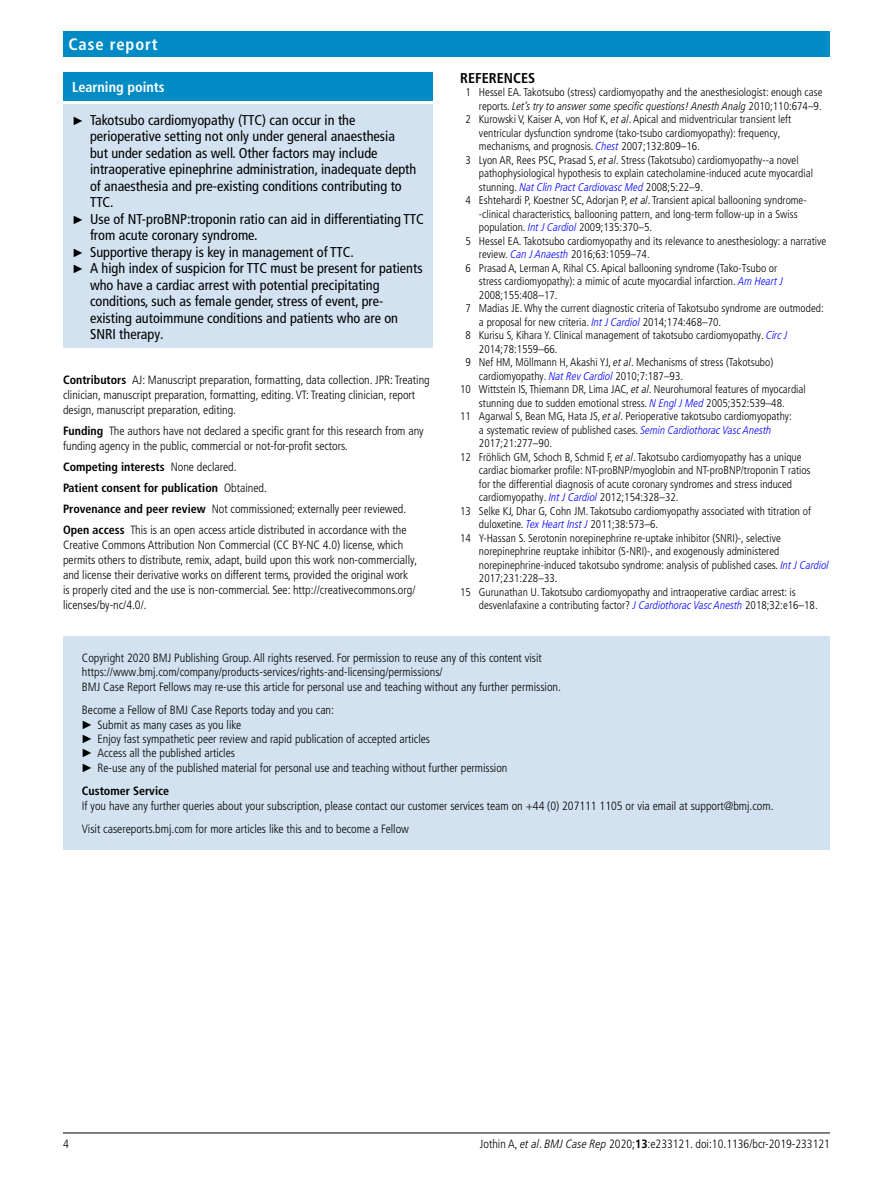
<style>
.page{position:relative;width:893px;height:1191px;background:#fff}
.page>*{position:absolute;margin:0;border:0;box-sizing:border-box;transform-origin:0 0}
.t1{font:700 condensed 16.5px "Frutiger LT Pro";letter-spacing:.055em;color:#fff}
.t2{font:condensed 14.25px "Frutiger LT Pro";color:#000}
.t3{font:700 condensed 14.25px "Frutiger LT Pro";color:#fff}
.t4{font:700 condensed 14.25px "Frutiger LT Std";color:#000}
.t5{font:300 condensed 12px/15px "Frutiger LT Pro";color:#000}
.t6{font:700 condensed 12px "Frutiger LT Pro";color:#000}
.t7{font:300 condensed 11.25px "Frutiger LT Pro";color:#000}
.t8{font:italic 300 condensed 11.25px "Frutiger LT Pro";color:#000}
.t9{font:italic 300 condensed 11.25px "Frutiger LT Pro";color:#00f}
.s1{font-family:"Arial";font-stretch:normal;font-size:12px}
.s2{font-weight:700}
.s3{font-style:normal}
.s4{font-style:italic}
.s5{font-style:italic;color:#00f}
.s6{font-style:normal;color:#000}
.s7{font-family:"Arial";font-weight:400;font-stretch:normal}
</style>
<div class="page">
<hr style="left:63px;top:1132px;width:767px;height:1px;background:#000">
<div style="left:63px;top:31px;width:767px;height:25px;background:#008bc5"></div>
<div style="left:63px;top:72px;width:370px;height:29px;background:#008bc5"></div>
<div style="left:63px;top:105px;width:370px;height:243px;background:#d2e2f0"></div>
<div style="left:63px;top:636px;width:767px;height:213px;background:#d2e2f0"></div>
<h1 class="t1" style="left:69px;top:34px;width:91px">Case report</h1>
<p class="t3" style="left:72px;top:78px;width:94px">Learning points</p>
<p class="t2" style="left:72px;top:111px;width:285px"><span class="s1">►</span> Takotsubo cardiomyopathy (TTC) can occur in the</p>
<p class="t2" style="left:90px;top:128px;width:306px">perioperative setting not only under general anaesthesia</p>
<p class="t2" style="left:90px;top:144px;width:289px">but under sedation as well. Other factors may include</p>
<p class="t2" style="left:90px;top:161px;width:328px">intraoperative epinephrine administration, inadequate depth</p>
<p class="t2" style="left:90px;top:177px;width:313px">of anaesthesia and pre-existing conditions contributing to</p>
<p class="t2" style="left:90px;top:194px;width:25px">TTC.</p>
<p class="t2" style="left:72px;top:210px;width:353px"><span class="s1">►</span> Use of NT-proBNP:troponin ratio can aid in differentiating TTC</p>
<p class="t2" style="left:90px;top:227px;width:169px">from acute coronary syndrome.</p>
<p class="t2" style="left:72px;top:243px;width:283px"><span class="s1">►</span> Supportive therapy is key in management of TTC.</p>
<p class="t2" style="left:72px;top:260px;width:352px"><span class="s1">►</span> A high index of suspicion for TTC must be present for patients</p>
<p class="t2" style="left:90px;top:276px;width:291px">who have a cardiac arrest with potential precipitating</p>
<p class="t2" style="left:90px;top:293px;width:295px">conditions, such as female gender, stress of event, pre-</p>
<p class="t2" style="left:90px;top:309px;width:310px">existing autoimmune conditions and patients who are on</p>
<p class="t2" style="left:90px;top:326px;width:75px">SNRI therapy.</p>
<p class="t5" style="left:63px;top:372px;width:368px"><span class="s2">Contributors</span> AJ: Manuscript preparation, formatting, data collection. JPR: Treating clinician, manuscript preparation, formatting, editing. VT: Treating clinician, report design, manuscript preparation, editing.</p>
<p class="t5" style="left:63px;top:423px;width:362px"><span class="s2">Funding</span> The authors have not declared a specific grant for this research from any funding agency in the public, commercial or not-for-profit sectors.</p>
<p class="t5" style="left:63px;top:456px;width:345px;line-height:21px"><span class="s2">Competing interests</span> None declared.<br><span class="s2">Patient consent for publication</span> Obtained.<br><span class="s2">Provenance and peer review</span> Not commissioned; externally peer reviewed.<br><span class="s2">Open access</span> This is an open access article distributed in accordance with the</p>
<p class="t5" style="left:63px;top:537px;width:356px">Creative Commons Attribution Non Commercial (CC BY-NC 4.0) license, which permits others to distribute, remix, adapt, build upon this work non-commercially, and license their derivative works on different terms, provided the original work is properly cited and the use is non-commercial. See: http://creativecommons.org/ licenses/by-nc/4.0/.</p>
<p class="t4" style="left:460px;top:69px;width:77px">REFERENCES</p>
<p class="t7" style="left:465px;top:86px;width:358px">1 Hessel EA. Takotsubo (stress) cardiomyopathy and the anesthesiologist: enough case</p>
<p class="t8" style="left:479px;top:99px;width:344px"><span class="s3">reports.</span> Let’s try to answer some specific questions! Anesth Analg <span class="s3">2010;110:674–9.</span></p>
<p class="t7" style="left:465px;top:113px;width:327px">2 Kurowski V, Kaiser A, von Hof K, <span class="s4">et al</span>. Apical and midventricular transient left</p>
<p class="t7" style="left:479px;top:126px;width:303px">ventricular dysfunction syndrome (tako-tsubo cardiomyopathy): frequency,</p>
<p class="t7" style="left:479px;top:140px;width:222px">mechanisms, and prognosis. <span class="s5">Chest</span> 2007;132:809–16.</p>
<p class="t7" style="left:465px;top:153px;width:335px">3 Lyon AR, Rees PSC, Prasad S, <span class="s4">et al</span>. Stress (Takotsubo) cardiomyopathy--a novel</p>
<p class="t7" style="left:479px;top:167px;width:336px">pathophysiological hypothesis to explain catecholamine-induced acute myocardial</p>
<p class="t9" style="left:479px;top:180px;width:225px"><span class="s6">stunning.</span> Nat Clin Pract Cardiovasc Med <span class="s6">2008;5:22–9.</span></p>
<p class="t7" style="left:465px;top:194px;width:343px">4 Eshtehardi P, Koestner SC, Adorjan P, <span class="s4">et al</span>. Transient apical ballooning syndrome-</p>
<p class="t7" style="left:479px;top:207px;width:320px">-clinical characteristics, ballooning pattern, and long-term follow-up in a Swiss</p>
<p class="t7" style="left:479px;top:221px;width:175px">population. <span class="s5">Int J Cardiol</span> 2009;135:370–5.</p>
<p class="t7" style="left:465px;top:234px;width:362px">5 Hessel EA. Takotsubo cardiomyopathy and its relevance to anesthesiology: a narrative</p>
<p class="t7" style="left:479px;top:248px;width:172px">review. <span class="s5">Can J Anaesth</span> 2016;63:1059–74.</p>
<p class="t7" style="left:465px;top:261px;width:313px">6 Prasad A, Lerman A, Rihal CS. Apical ballooning syndrome (Tako-Tsubo or</p>
<p class="t7" style="left:479px;top:275px;width:306px">stress cardiomyopathy): a mimic of acute myocardial infarction. <span class="s5">Am Heart J</span></p>
<p class="t7" style="left:479px;top:288px;width:80px">2008;155:408–17.</p>
<p class="t7" style="left:465px;top:302px;width:360px">7 Madias JE. Why the current diagnostic criteria of Takotsubo syndrome are outmoded:</p>
<p class="t7" style="left:479px;top:315px;width:244px">a proposal for new criteria. <span class="s5">Int J Cardiol</span> 2014;174:468–70.</p>
<p class="t7" style="left:465px;top:329px;width:324px">8 Kurisu S, Kihara Y. Clinical management of takotsubo cardiomyopathy. <span class="s5">Circ J</span></p>
<p class="t7" style="left:479px;top:342px;width:80px">2014;78:1559–66.</p>
<p class="t7" style="left:465px;top:356px;width:309px">9 Nef HM, Möllmann H, Akashi YJ, <span class="s4">et al</span>. Mechanisms of stress (Takotsubo)</p>
<p class="t7" style="left:479px;top:369px;width:206px">cardiomyopathy. <span class="s5">Nat Rev Cardiol</span> 2010;7:187–93.</p>
<p class="t7" style="left:460px;top:383px;width:347px">10 Wittstein IS, Thiemann DR, Lima JAC, <span class="s4">et al</span>. Neurohumoral features of myocardial</p>
<p class="t7" style="left:479px;top:396px;width:307px">stunning due to sudden emotional stress. <span class="s5">N Engl J Med</span> 2005;352:539–48.</p>
<p class="t7" style="left:460px;top:410px;width:333px">11 Agarwal S, Bean MG, Hata JS, <span class="s4">et al</span>. Perioperative takotsubo cardiomyopathy:</p>
<p class="t7" style="left:479px;top:423px;width:294px">a systematic review of published cases. <span class="s5">Semin Cardiothorac Vasc Anesth</span></p>
<p class="t7" style="left:479px;top:437px;width:75px">2017;21:277–90.</p>
<p class="t7" style="left:460px;top:450px;width:343px">12 Fröhlich GM, Schoch B, Schmid F, <span class="s4">et al</span>. Takotsubo cardiomyopathy has a unique</p>
<p class="t7" style="left:479px;top:464px;width:333px">cardiac biomarker profile: NT-proBNP/myoglobin and NT-proBNP/troponin T ratios</p>
<p class="t7" style="left:479px;top:477px;width:315px">for the differential diagnosis of acute coronary syndromes and stress induced</p>
<p class="t7" style="left:479px;top:491px;width:201px">cardiomyopathy. <span class="s5">Int J Cardiol</span> 2012;154:328–32.</p>
<p class="t7" style="left:460px;top:504px;width:352px">13 Selke KJ, Dhar G, Cohn JM. Takotsubo cardiomyopathy associated with titration of</p>
<p class="t7" style="left:479px;top:518px;width:181px">duloxetine. <span class="s5">Tex Heart Inst J</span> 2011;38:573–6.</p>
<p class="t7" style="left:460px;top:531px;width:322px">14 Y-Hassan S. Serotonin norepinephrine re-uptake inhibitor (SNRI)-, selective</p>
<p class="t7" style="left:479px;top:545px;width:302px">norepinephrine reuptake inhibitor (S-NRI)-, and exogenously administered</p>
<p class="t7" style="left:479px;top:558px;width:351px">norepinephrine-induced takotsubo syndrome: analysis of published cases. <span class="s5">Int J Cardiol</span></p>
<p class="t7" style="left:479px;top:572px;width:80px">2017;231:228–33.</p>
<p class="t7" style="left:460px;top:585px;width:337px">15 Gurunathan U. Takotsubo cardiomyopathy and intraoperative cardiac arrest: is</p>
<p class="t7" style="left:479px;top:599px;width:340px">desvenlafaxine a contributing factor? <span class="s5">J Cardiothorac Vasc Anesth</span> 2018;32:e16–18.</p>
<p class="t5" style="left:82px;top:650px;width:481px;line-height:14.4px">Copyright 2020 BMJ Publishing Group. All rights reserved. For permission to reuse any of this content visit https://www.bmj.com/company/products-services/rights-and-licensing/permissions/<br>BMJ Case Report Fellows may re-use this article for personal use and teaching without any further permission.</p>
<p class="t5" style="left:81px;top:703px;width:428px;line-height:14.4px">Become a Fellow of BMJ Case Reports today and you can:<br><span class="s7">►</span> Submit as many cases as you like<br><span class="s7">►</span> Enjoy fast sympathetic peer review and rapid publication of accepted articles<br><span class="s7">►</span> Access all the published articles<br><span class="s7">►</span> Re-use any of the published material for personal use and teaching without further permission</p>
<p class="t6" style="left:82px;top:784px;width:89px">Customer Service</p>
<p class="t5" style="left:82px;top:794px;width:693px;line-height:23.4px">If you have any further queries about your subscription, please contact our customer services team on +44 (0) 207111 1105 or via email at support@bmj.com.<br>Visit casereports.bmj.com for more articles like this and to become a Fellow</p>
<p class="t5" style="left:63px;top:1136px;width:7px">4</p>
<p class="t5" style="left:480px;top:1136px;width:351px">Jothin A, <span class="s4">et al</span>. <span class="s4">BMJ Case Rep</span> 2020;<span class="s2">13</span>:e233121. doi:10.1136/bcr-2019-233121</p>
</div>
